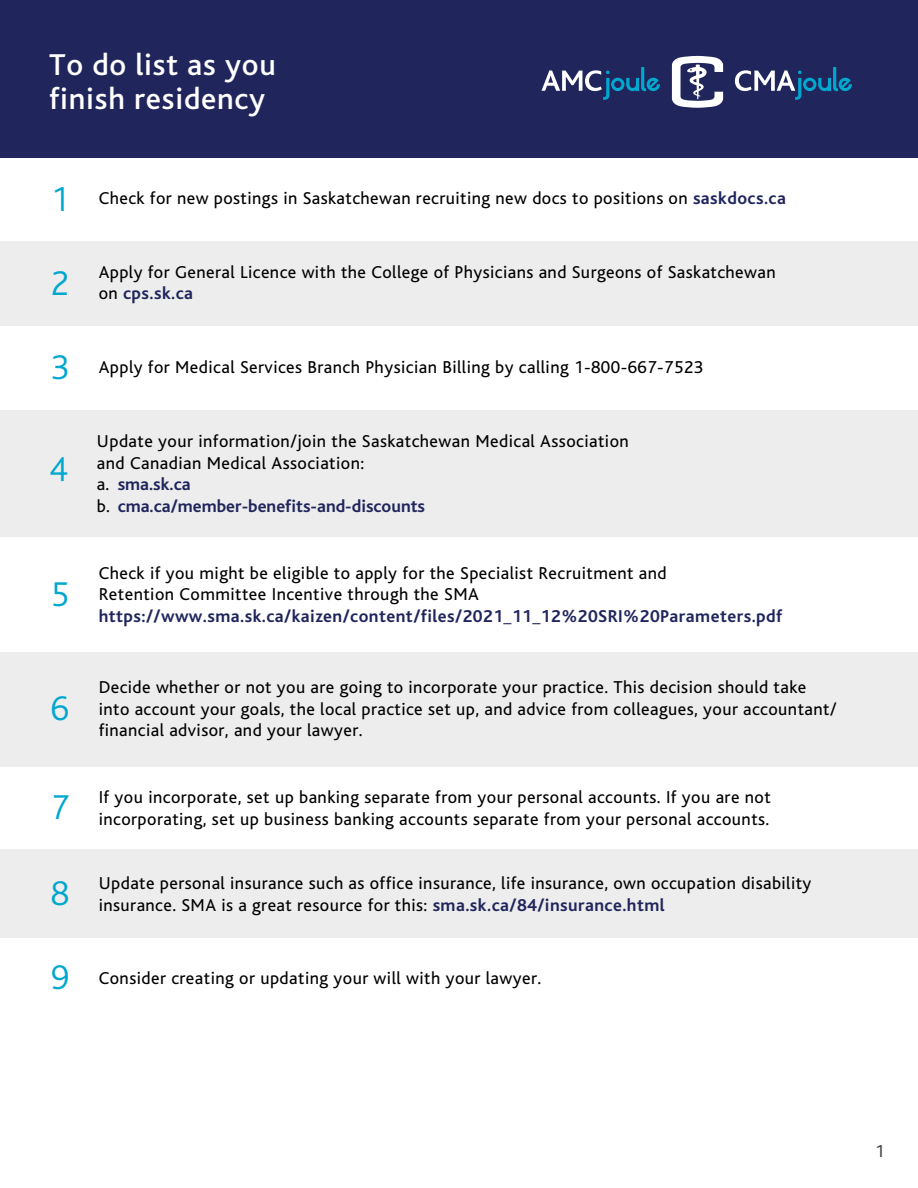
<style>
.page{position:relative;width:918px;height:1188px;background:#fff}
.page>*{position:absolute;margin:0;border:0;box-sizing:border-box;transform-origin:0 0}
.t1{font:300 36px "Bliss";color:#00a7cf}
.t2{font:500 31.5px/34.5px "Bliss";letter-spacing:.025em;color:#fff}
.t3{font:18px/21.6px "Bliss";letter-spacing:.025em;color:#000}
.t4{font:700 18px "Bliss";color:#20265c}
.t5{font:18px "Bliss";color:#444}
.s1{font-weight:300;font-size:36px;color:#00a7cf}
.s2{font-weight:700;color:#20265c}
.s3{font-weight:400;color:#000}
</style>
<div class="page">
<div style="left:0;top:652px;width:918px;height:114px;background:#ededed"></div>
<div style="left:0;top:849px;width:918px;height:89px;background:#ededed"></div>
<div style="left:0;top:241px;width:918px;height:85px;background:#ededed"></div>
<div style="left:0;top:411px;width:918px;height:126px;background:#ededed"></div>
<div style="left:0;top:0;width:918px;height:158px;background:#20265c"></div>
<svg style="left:672px;top:56px;width:51px;height:52px"></svg>
<svg style="left:541px;top:67px;width:119px;height:33px"></svg>
<svg style="left:735px;top:67px;width:117px;height:33px"></svg>
<h1 class="t2" style="left:49px;top:48px;width:228px">To do list as you finish residency</h1>
<p class="t3" style="left:51px;top:188px;width:737px"><span class="s1">1</span> Check for new postings in Saskatchewan recruiting new docs to positions on <span class="s2">saskdocs.ca</span></p>
<p class="t1" style="left:51px;top:264px;width:20px">2</p>
<p class="t3" style="left:99px;top:261px;width:678px">Apply for General Licence with the College of Physicians and Surgeons of Saskatchewan on <span class="s2">cps.sk.ca</span></p>
<p class="t3" style="left:51px;top:357px;width:654px"><span class="s1">3</span> Apply for Medical Services Branch Physician Billing by calling 1-800-667-7523</p>
<p class="t1" style="left:49px;top:450px;width:20px">4</p>
<p class="t1" style="left:51px;top:575px;width:20px">5</p>
<p class="t1" style="left:51px;top:689px;width:20px">6</p>
<p class="t3" style="left:97px;top:431px;width:533px">Update your information/join the Saskatchewan Medical Association and Canadian Medical Association:</p>
<p class="t4" style="left:97px;top:475px;width:95px"><span class="s3">a.</span> sma.sk.ca</p>
<p class="t4" style="left:97px;top:497px;width:330px"><span class="s3">b.</span> cma.ca/member-benefits-and-discounts</p>
<p class="t3" style="left:99px;top:562px;width:685px">Check if you might be eligible to apply for the Specialist Recruitment and<br>Retention Committee Incentive through the SMA <span class="s2">https://www.sma.sk.ca/kaizen/content/files/2021_11_12%20SRI%20Parameters.pdf</span></p>
<p class="t3" style="left:99px;top:677px;width:739px">Decide whether or not you are going to incorporate your practice. This decision should take into account your goals, the local practice set up, and advice from colleagues, your accountant/ financial advisor, and your lawyer.</p>
<p class="t3" style="left:51px;top:787px;width:722px;text-align:right"><span class="s1">7</span> If you incorporate, set up banking separate from your personal accounts. If you are not incorporating, set up business banking accounts separate from your personal accounts.</p>
<p class="t1" style="left:51px;top:875px;width:20px">8</p>
<p class="t3" style="left:99px;top:873px;width:714px">Update personal insurance such as office insurance, life insurance, own occupation disability insurance. SMA is a great resource for this: <span class="s2">sma.sk.ca/84/insurance.html</span></p>
<p class="t3" style="left:51px;top:968px;width:492px"><span class="s1">9</span> Consider creating or updating your will with your lawyer.</p>
<p class="t5" style="left:875px;top:1142px;width:11px">1</p>
</div>
